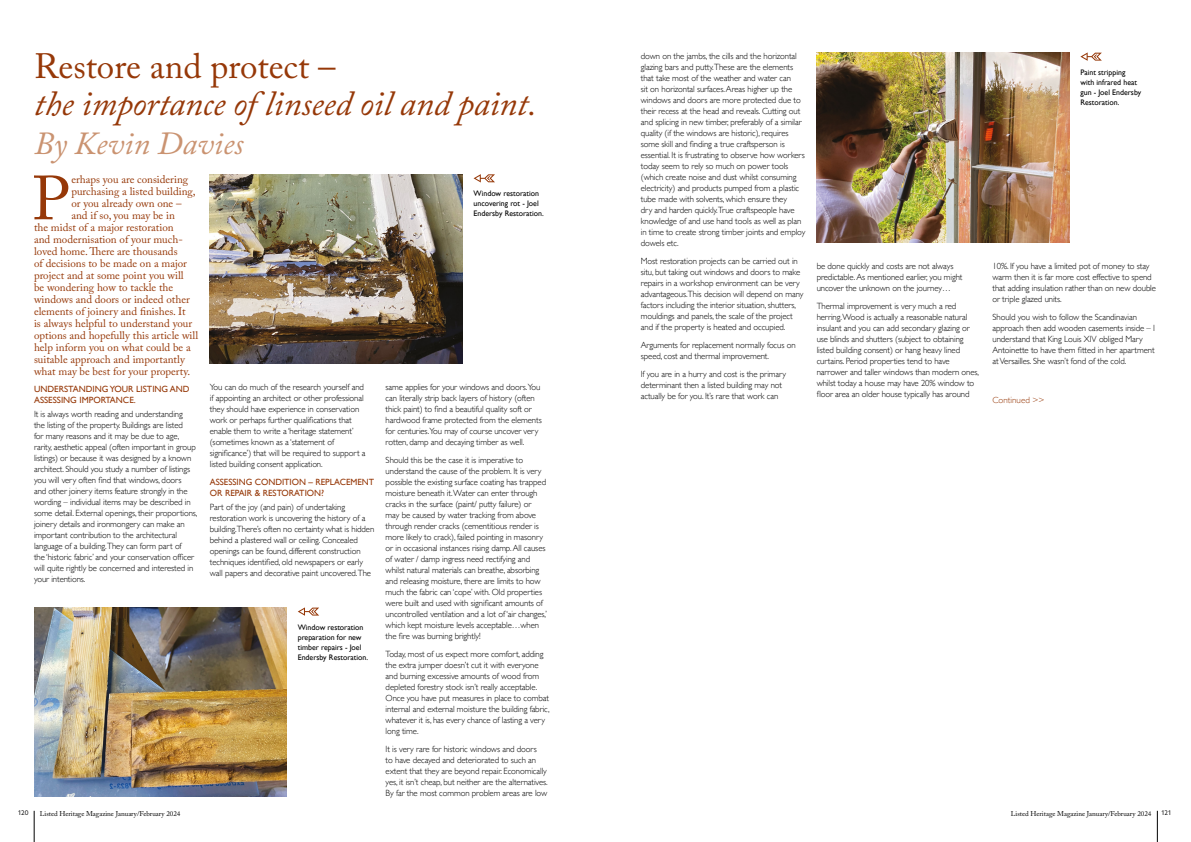
<style>
.page{position:relative;width:1191px;height:842px;background:#fff}
.page>*{position:absolute;margin:0;border:0;box-sizing:border-box;transform-origin:0 0}
.t1{font:61.6px "Adobe Caslon Pro";color:#963808}
.t2{font:italic 35px "Adobe Caslon Pro";letter-spacing:-.005em;color:#963808}
.t3{font:35px "Adobe Caslon Pro";color:#963808}
.t4{font:italic 32px "Adobe Caslon Pro";color:#ca9371}
.t5{font:11px "Adobe Caslon Pro";color:#963808}
.t6{font:300 9px/11px "Gill Sans";letter-spacing:-.01em;color:#000}
.t7{font:9px/11px "Gill Sans";color:#963808}
.t8{font:300 9px "Gill Sans";color:#963808}
.t9{font:8px/10px "Gill Sans";color:#000}
.t10{font:7px "Adobe Caslon Pro";color:#000}
.t11{font:7px "Giltus T";letter-spacing:-.07em;color:#000}
</style>
<div class="page">
<hr style="left:34px;top:811px;width:1px;height:31px;background:#000">
<hr style="left:1157px;top:811px;width:1px;height:31px;background:#000">
<img style="left:816px;top:53px;width:253px;height:189px">
<img style="left:34px;top:607px;width:252px;height:190px">
<svg style="left:298px;top:607px;width:21px;height:9px"></svg>
<img style="left:210px;top:174px;width:252px;height:189px">
<svg style="left:473px;top:174px;width:22px;height:8px"></svg>
<svg style="left:1080px;top:52px;width:21px;height:9px"></svg>
<h2 class="t3" style="left:34px;top:46px;width:303px">Restore and protect –</h2>
<h2 class="t2" style="left:34px;top:83px;width:504px">the importance of linseed oil and paint.</h2>
<h3 class="t4" style="left:34px;top:124px;width:211px">By Kevin Davies</h3>
<h1 class="t1" style="left:32px;top:162px;width:39px">P</h1>
<p class="t5" style="left:71px;top:173px;width:118px">erhaps you are considering</p>
<p class="t5" style="left:71px;top:185px;width:126px">purchasing a listed building,</p>
<p class="t5" style="left:71px;top:197px;width:112px">or you already own one –</p>
<p class="t5" style="left:71px;top:209px;width:105px">and if so, you may be in</p>
<p class="t5" style="left:34px;top:221px;width:141px">the midst of a major restoration</p>
<p class="t5" style="left:34px;top:233px;width:150px">and modernisation of your much-</p>
<p class="t5" style="left:34px;top:245px;width:145px">loved home. There are thousands</p>
<p class="t5" style="left:34px;top:257px;width:154px">of decisions to be made on a major</p>
<p class="t5" style="left:34px;top:269px;width:151px">project and at some point you will</p>
<p class="t5" style="left:34px;top:281px;width:141px">be wondering how to tackle the</p>
<p class="t5" style="left:34px;top:293px;width:157px">windows and doors or indeed other</p>
<p class="t5" style="left:34px;top:305px;width:153px">elements of joinery and finishes. It</p>
<p class="t5" style="left:34px;top:317px;width:160px">is always helpful to understand your</p>
<p class="t5" style="left:34px;top:329px;width:166px">options and hopefully this article will</p>
<p class="t5" style="left:34px;top:341px;width:158px">help inform you on what could be a</p>
<p class="t5" style="left:34px;top:353px;width:152px">suitable approach and importantly</p>
<p class="t5" style="left:34px;top:365px;width:158px">what may be best for your property.</p>
<p class="t7" style="left:34px;top:384px;width:157px">UNDERSTANDING YOUR LISTING AND<br>ASSESSING IMPORTANCE.</p>
<p class="t6" style="left:34px;top:408px;width:165px">It is always worth reading and understanding<br>the listing of the property. Buildings are listed<br>for many reasons and it may be due to age, rarity, aesthetic appeal (often important in group listings) or because it was designed by a known architect. Should you study a number of listings you will very often find that windows, doors<br>and other joinery items feature strongly in the wording – individual items may be described in some detail. External openings, their proportions, joinery details and ironmongery can make an important contribution to the architectural language of a building.They can form part of<br>the ‘historic fabric’ and your conservation officer will quite rightly be concerned and interested in your intentions.</p>
<p class="t9" style="left:473px;top:189px;width:72px">Window restoration uncovering rot - Joel<br>Endersby Restoration.</p>
<p class="t6" style="left:210px;top:381px;width:157px">You can do much of the research yourself and if appointing an architect or other professional they should have experience in conservation work or perhaps further qualifications that enable them to write a ‘heritage statement’ (sometimes known as a ‘statement of significance’) that will be required to support a listed building consent application.</p>
<p class="t7" style="left:210px;top:477px;width:166px">ASSESSING CONDITION – REPLACEMENT<br>OR REPAIR &amp; RESTORATION?</p>
<p class="t6" style="left:210px;top:501px;width:166px">Part of the joy (and pain) of undertaking restoration work is uncovering the history of a building.There’s often no certainty what is hidden behind a plastered wall or ceiling. Concealed openings can be found, different construction techniques identified, old newspapers or early wall papers and decorative paint uncovered.The</p>
<p class="t9" style="left:298px;top:622px;width:72px">Window restoration preparation for new timber repairs - Joel<br>Endersby Restoration.</p>
<p class="t6" style="left:386px;top:381px;width:158px">same applies for your windows and doors.You can literally strip back layers of history (often thick paint) to find a beautiful quality soft or hardwood frame protected from the elements for centuries.You may of course uncover very rotten, damp and decaying timber as well.</p>
<p class="t6" style="left:386px;top:454px;width:163px">Should this be the case it is imperative to understand the cause of the problem. It is very possible the existing surface coating has trapped moisture beneath it. Water can enter through cracks in the surface (paint/ putty failure) or may be caused by water tracking from above through render cracks (cementitious render is more likely to crack), failed pointing in masonry or in occasional instances rising damp. All causes of water / damp ingress need rectifying and whilst natural materials can breathe, absorbing and releasing moisture, there are limits to how much the fabric can ‘cope’ with. Old properties were built and used with significant amounts of uncontrolled ventilation and a lot of ‘air changes,’ which kept moisture levels acceptable…when the fire was burning brightly!</p>
<p class="t6" style="left:386px;top:648px;width:165px">Today, most of us expect more comfort, adding the extra jumper doesn’t cut it with everyone and burning excessive amounts of wood from depleted forestry stock isn’t really acceptable.<br>Once you have put measures in place to combat internal and external moisture the building fabric, whatever it is, has every chance of lasting a very long time.</p>
<p class="t6" style="left:386px;top:743px;width:164px">It is very rare for historic windows and doors<br>to have decayed and deteriorated to such an extent that they are beyond repair. Economically yes, it isn’t cheap, but neither are the alternatives.<br>By far the most common problem areas are low</p>
<p class="t6" style="left:641px;top:50px;width:166px">down on the jambs, the cills and the horizontal glazing bars and putty.These are the elements that take most of the weather and water can<br>sit on horizontal surfaces. Areas higher up the windows and doors are more protected due to their recess at the head and reveals. Cutting out and splicing in new timber, preferably of a similar quality (if the windows are historic), requires some skill and finding a true craftsperson is essential. It is frustrating to observe how workers today seem to rely so much on power tools (which create noise and dust whilst consuming electricity) and products pumped from a plastic tube made with solvents, which ensure they<br>dry and harden quickly.True craftspeople have knowledge of and use hand tools as well as plan in time to create strong timber joints and employ dowels etc.</p>
<p class="t6" style="left:641px;top:255px;width:164px">Most restoration projects can be carried out in situ, but taking out windows and doors to make repairs in a workshop environment can be very advantageous.This decision will depend on many factors including the interior situation, shutters, mouldings and panels, the scale of the project and if the property is heated and occupied.</p>
<p class="t6" style="left:641px;top:339px;width:156px">Arguments for replacement normally focus on speed, cost and thermal improvement.</p>
<p class="t6" style="left:641px;top:368px;width:147px">If you are in a hurry and cost is the primary determinant then a listed building may not actually be for you. It’s rare that work can</p>
<p class="t6" style="left:816px;top:260px;width:147px">be done quickly and costs are not always predictable. As mentioned earlier, you might uncover the unknown on the journey…</p>
<p class="t6" style="left:816px;top:300px;width:164px">Thermal improvement is very much a red herring. Wood is actually a reasonable natural insulant and you can add secondary glazing or use blinds and shutters (subject to obtaining listed building consent) or hang heavy lined curtains. Period properties tend to have narrower and taller windows than modern ones, whilst today a house may have 20% window to floor area an older house typically has around</p>
<p class="t9" style="left:1080px;top:67px;width:62px">Paint stripping with infrared heat gun - Joel Endersby<br>Restoration.</p>
<p class="t6" style="left:992px;top:260px;width:165px">10%. If you have a limited pot of money to stay warm then it is far more cost effective to spend that adding insulation rather than on new double or triple glazed units.</p>
<p class="t6" style="left:992px;top:311px;width:164px">Should you wish to follow the Scandinavian approach then add wooden casements inside – I understand that King Louis XIV obliged Mary Antoinette to have them fitted in her apartment at Versailles. She wasn’t fond of the cold.</p>
<p class="t8" style="left:992px;top:393px;width:53px">Continued &gt;&gt;</p>
<p class="t11" style="left:18px;top:809px;width:12px">120</p>
<p class="t10" style="left:40px;top:809px;width:142px">Listed Heritage Magazine January/February 2024</p>
<p class="t10" style="left:1011px;top:809px;width:142px">Listed Heritage Magazine January/February 2024</p>
<p class="t11" style="left:1161px;top:809px;width:12px">121</p>
</div>
